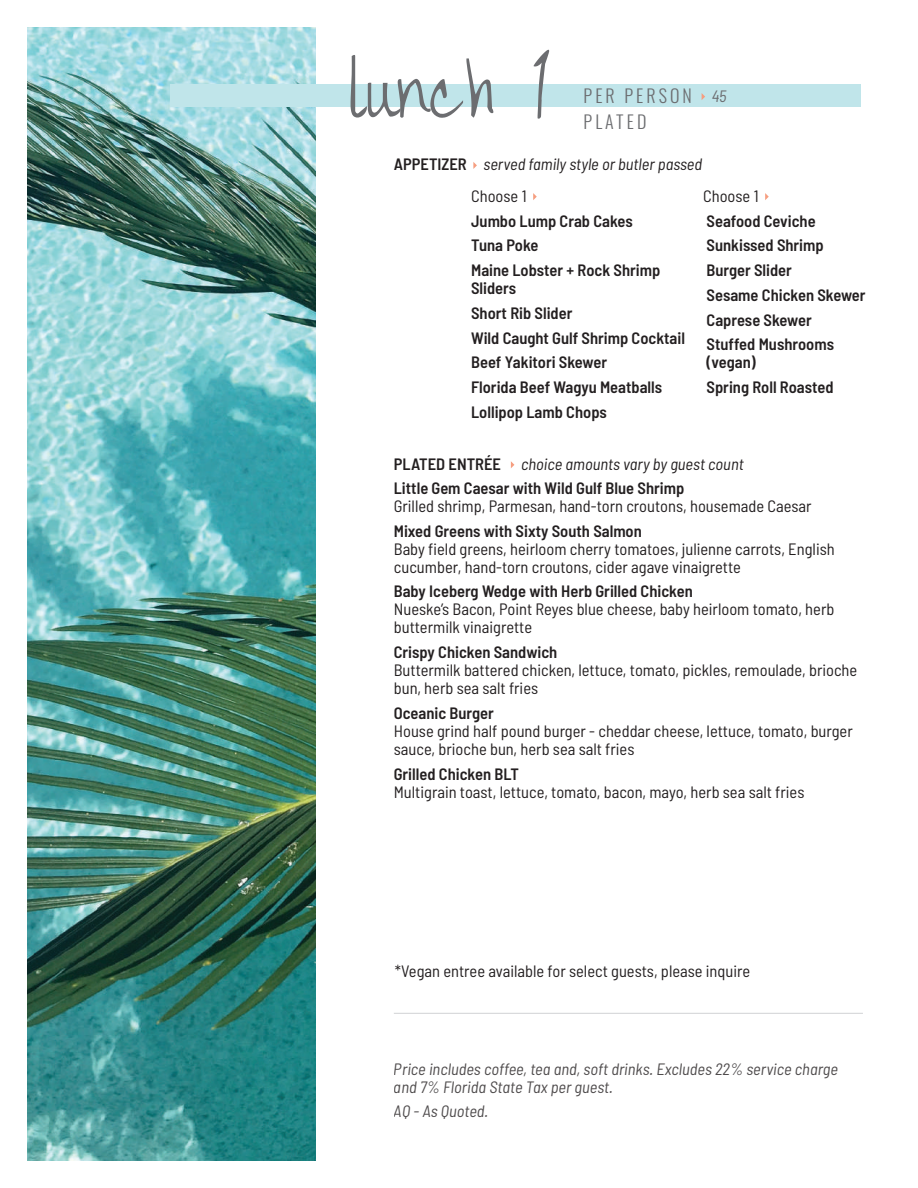
<style>
.page{position:relative;width:918px;height:1188px;background:#fff}
.page>*{position:absolute;margin:0;border:0;box-sizing:border-box;transform-origin:0 0}
.t1{font:68.55px "Overthe Rainbow";color:#6c6d70}
.t2{font:300 18px "Oswald";letter-spacing:.17em;color:#6c6d70}
.t3{font:semi-condensed 16.5px/18px "Barlow";color:#231f20}
.t4{font:600 semi-condensed 16.5px/24.8px "Barlow";color:#231f20}
.t5{font:italic semi-condensed 16.5px/18px "Barlow";color:#231f20}
.s1{font-family:"Barlow";font-weight:400;font-style:italic;font-stretch:semi-condensed;font-size:16.5px}
.s2{font-weight:600;font-style:normal}
.s3{font-weight:400;font-style:italic}
</style>
<div class="page">
<img style="left:27px;top:27px;width:289px;height:1134px">
<div style="left:171px;top:85px;width:690px;height:22px;background:#c0e5ea"></div>
<svg style="left:702px;top:93px;width:3px;height:7px"></svg>
<svg style="left:511px;top:461px;width:3px;height:7px"></svg>
<svg style="left:473px;top:162px;width:4px;height:7px"></svg>
<hr style="left:394px;top:1013px;width:469px;height:1px;background:#d1d2d4">
<svg style="left:533px;top:193px;width:4px;height:7px"></svg>
<svg style="left:765px;top:193px;width:4px;height:7px"></svg>
<h1 class="t1" style="left:349px;top:54px;width:204px">lunch 1</h1>
<p class="t2" style="left:584px;top:80px;width:145px">PER PERSON <span class="s1">45</span></p>
<p class="t2" style="left:584px;top:106px;width:64px">PLATED</p>
<p class="t5" style="left:394px;top:155px;width:310px"><span class="s2">APPETIZER</span> served family style or butler passed</p>
<p class="t3" style="left:471px;top:186px;width:57px">Choose 1</p>
<p class="t3" style="left:703px;top:186px;width:57px">Choose 1</p>
<p class="t4" style="left:471px;top:208px;width:191px">Jumbo Lump Crab Cakes<br>Tuna Poke<br>Maine Lobster + Rock Shrimp</p>
<p class="t4" style="left:471px;top:276px;width:215px">Sliders<br>Short Rib Slider<br>Wild Caught Gulf Shrimp Cocktail<br>Beef Yakitori Skewer<br>Florida Beef Wagyu Meatballs<br>Lollipop Lamb Chops</p>
<p class="t4" style="left:707px;top:208px;width:160px">Seafood Ceviche<br>Sunkissed Shrimp<br>Burger Slider<br>Sesame Chicken Skewer<br>Caprese Skewer<br>Stuffed Mushrooms</p>
<p class="t4" style="left:707px;top:350px;width:129px">(vegan)<br>Spring Roll Roasted</p>
<p class="t4" style="left:394px;top:452px;width:351px;line-height:24px">PLATED ENTRÉE <span class="s3">choice amounts vary by guest count<br></span>Little Gem Caesar with Wild Gulf Blue Shrimp</p>
<p class="t3" style="left:394px;top:497px;width:419px">Grilled shrimp, Parmesan, hand-torn croutons, housemade Caesar</p>
<p class="t4" style="left:394px;top:518px;width:250px">Mixed Greens with Sixty South Salmon</p>
<p class="t3" style="left:394px;top:539px;width:442px">Baby field greens, heirloom cherry tomatoes, julienne carrots, English cucumber, hand-torn croutons, cider agave vinaigrette</p>
<p class="t4" style="left:394px;top:579px;width:300px">Baby Iceberg Wedge with Herb Grilled Chicken</p>
<p class="t3" style="left:394px;top:600px;width:442px">Nueske’s Bacon, Point Reyes blue cheese, baby heirloom tomato, herb buttermilk vinaigrette</p>
<p class="t4" style="left:394px;top:639px;width:165px">Crispy Chicken Sandwich</p>
<p class="t3" style="left:394px;top:661px;width:465px">Buttermilk battered chicken, lettuce, tomato, pickles, remoulade, brioche bun, herb sea salt fries</p>
<p class="t4" style="left:394px;top:700px;width:101px">Oceanic Burger</p>
<p class="t3" style="left:394px;top:722px;width:460px">House grind half pound burger - cheddar cheese, lettuce, tomato, burger sauce, brioche bun, herb sea salt fries</p>
<p class="t4" style="left:394px;top:761px;width:127px">Grilled Chicken BLT</p>
<p class="t3" style="left:394px;top:782px;width:412px">Multigrain toast, lettuce, tomato, bacon, mayo, herb sea salt fries</p>
<p class="t3" style="left:395px;top:962px;width:357px">*Vegan entree available for select guests, please inquire</p>
<p class="t5" style="left:394px;top:1059px;width:446px">Price includes coffee, tea and, soft drinks. Excludes 22% service charge and 7% Florida State Tax per guest.</p>
<p class="t5" style="left:394px;top:1102px;width:96px">AQ - As Quoted.</p>
</div>
